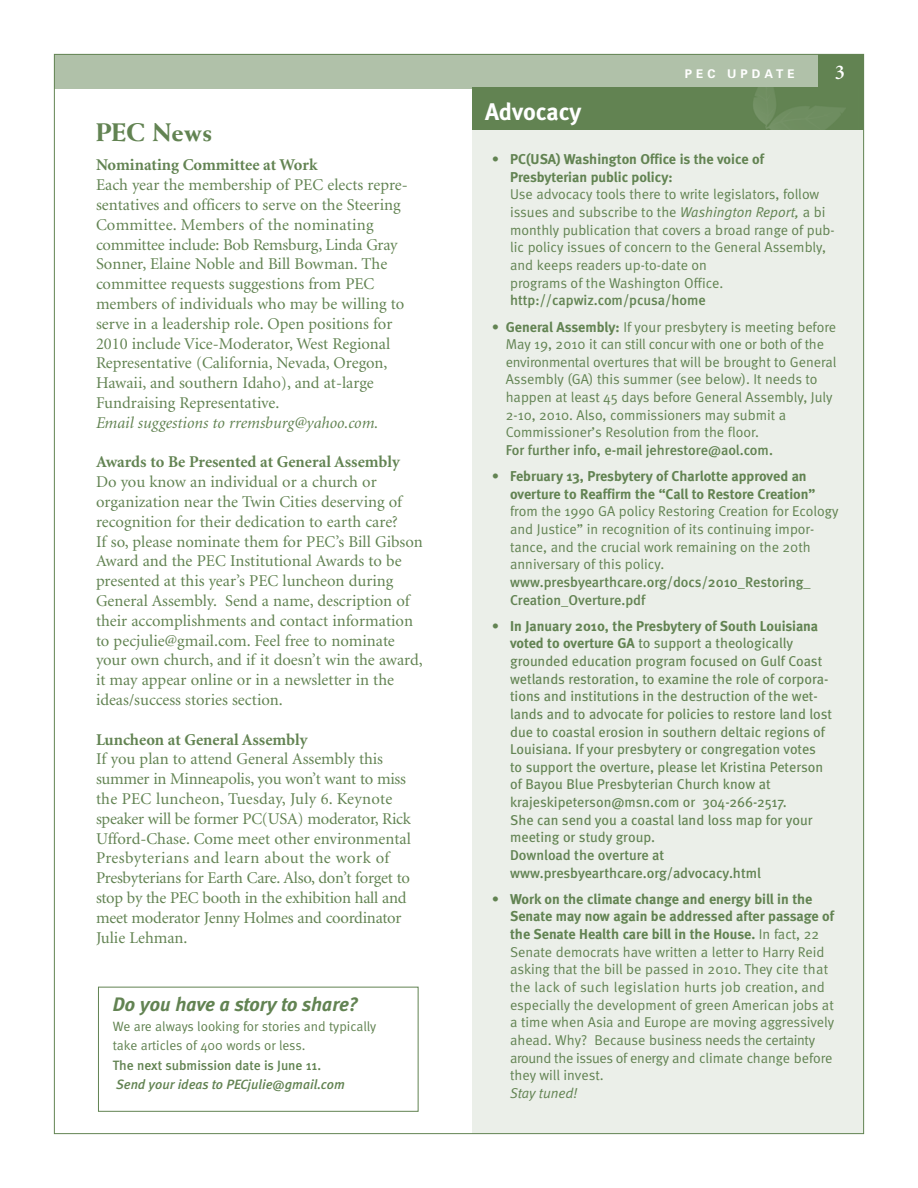
<style>
.page{position:relative;width:918px;height:1188px;background:#fff}
.page>*{position:absolute;margin:0;border:0;box-sizing:border-box;transform-origin:0 0}
.t1{font:800 25.5px "Weiss";color:#628352}
.t2{font:700 24px "Meta";color:#fff}
.t3{font:600 21px "Minion";color:#fff}
.t4{font:italic 700 19.5px "Meta";color:#628352}
.t5{font:16.5px/19.8px "Minion";color:#628352}
.t6{font:700 16.5px "Minion";color:#628352}
.t7{font:italic 16.5px "Minion";color:#628352}
.t8{font:14.25px/17.7px "Meta Normal";color:#628352}
.t9{font:14.25px/17.7px "Meta";color:#628352}
.t10{font:700 14.25px/17.7px "Meta";color:#628352}
.t11{font:500 14.25px/17.7px "Meta";color:#628352}
.t12{font:italic 14.25px "Meta Normal";letter-spacing:-.005em;color:#628352}
.t13{font:13.5px/19.5px "Meta Normal";color:#628352}
.t14{font:italic 500 13.5px "Meta";color:#628352}
.t15{font:500 13.5px "Meta";color:#628352}
.t16{font:700 12px "Univers";letter-spacing:.335em;color:#fff}
.s1{font-style:italic}
.s2{font-family:"Meta";font-weight:700}
.s3{font-weight:700}
.s4{font-family:"Meta Normal";font-weight:400}
</style>
<div class="page">
<div style="left:472px;top:111px;width:392px;height:1023px;background:#ebefe9"></div>
<div style="left:54px;top:54px;width:810px;height:34px;background:#b0c1a9"></div>
<div style="left:819px;top:54px;width:45px;height:34px;background:#628352"></div>
<div style="left:472px;top:88px;width:392px;height:42px;background:#628352"></div>
<img style="left:753px;top:88px;width:92px;height:42px">
<div style="left:98px;top:987px;width:320px;height:125px;border:1px solid #628352"></div>
<h1 class="t1" style="left:96px;top:123px;width:118px">PEC News</h1>
<p class="t6" style="left:96px;top:159px;width:223px">Nominating Committee at Work</p>
<p class="t5" style="left:96px;top:176px;width:313px">Each year the membership of PEC elects repre&shy;sentatives and officers to serve on the Steering Committee. Members of the nominating committee include: Bob Remsburg, Linda Gray Sonner, Elaine Noble and Bill Bowman. The committee requests suggestions from PEC members of individuals who may be willing to serve in a leadership role. Open positions for 2010 include Vice-Moderator, West Regional Representative (California, Nevada, Oregon, Hawaii, and southern Idaho), and at-large Fundraising Representative.</p>
<p class="t7" style="left:96px;top:416px;width:284px">Email suggestions to rremsburg@yahoo.com.</p>
<p class="t6" style="left:96px;top:456px;width:305px">Awards to Be Presented at General Assembly</p>
<p class="t5" style="left:96px;top:473px;width:328px">Do you know an individual or a church or organization near the Twin Cities deserving of recognition for their dedication to earth care?<br>If so, please nominate them for PEC’s Bill Gibson Award and the PEC Institutional Awards to be presented at this year’s PEC luncheon during General Assembly. Send a name, description of their accomplishments and contact information to pecjulie@gmail.com. Feel free to nominate your own church, and if it doesn’t win the award, it may appear online or in a newsletter in the ideas/success stories section.</p>
<p class="t6" style="left:96px;top:733px;width:213px">Luncheon at General Assembly</p>
<p class="t5" style="left:96px;top:750px;width:316px">If you plan to attend General Assembly this summer in Minneapolis, you won’t want to miss the PEC luncheon, Tuesday, July 6. Keynote speaker will be former PC(USA) moderator, Rick Ufford-Chase. Come meet other environmental Presbyterians and learn about the work of Presbyterians for Earth Care. Also, don’t forget to stop by the PEC booth in the exhibition hall and meet moderator Jenny Holmes and coordinator Julie Lehman.</p>
<p class="t4" style="left:113px;top:997px;width:246px">Do you have a story to share?</p>
<p class="t13" style="left:113px;top:1017px;width:265px">We are always looking for stories and typically take articles of 400 words or less.</p>
<p class="t15" style="left:113px;top:1060px;width:210px">The next submission date is June 11.</p>
<p class="t14" style="left:116px;top:1079px;width:230px">Send your ideas to PECjulie@gmail.com</p>
<p class="t16" style="left:685px;top:69px;width:112px">PEC UPDATE</p>
<p class="t3" style="left:835px;top:64px;width:12px">3</p>
<h2 class="t2" style="left:485px;top:103px;width:98px">Advocacy</h2>
<p class="t10" style="left:510px;top:152px;width:255px;text-indent:-18px">• PC(USA) Washington Office is the voice of<br>Presbyterian public policy:</p>
<p class="t8" style="left:510px;top:187px;width:326px">Use advocacy tools there to write legislators, follow issues and subscribe to the <span class="s1">Washington Report,</span> a bi monthly publication that covers a broad range of pub&shy;lic policy issues of concern to the General Assembly, and keeps readers up-to-date on<br>programs of the Washington Office.</p>
<p class="t11" style="left:510px;top:293px;width:197px">http://capwiz.com/pcusa/home</p>
<p class="t8" style="left:506px;top:319px;width:332px;text-indent:-14px"><span class="s2">• General Assembly:</span> If your presbytery is meeting before May 19, 2010 it can still concur with one or both of the environmental overtures that will be brought to General Assembly (GA) this summer (see below). It needs to happen at least 45 days before General Assembly, July 2-10, 2010. Also, commissioners may submit a Commissioner’s Resolution from the floor.</p>
<p class="t11" style="left:506px;top:442px;width:269px">For further info, e-mail jehrestore@aol.com.</p>
<p class="t10" style="left:510px;top:469px;width:307px;text-indent:-18px">• February 13, Presbytery of Charlotte approved an overture to Reaffirm the “Call to Restore Creation”</p>
<p class="t8" style="left:510px;top:504px;width:330px">from the 1990 GA policy Restoring Creation for Ecology and Justice” in recognition of its continuing impor&shy;tance, and the crucial work remaining on the 20th anniversary of this policy.</p>
<p class="t11" style="left:510px;top:574px;width:302px">www.presbyearthcare.org/docs/2010_Restoring_<br>Creation_Overture.pdf</p>
<p class="t9" style="left:510px;top:618px;width:323px;text-indent:-18px"><span class="s3">• In January 2010, the Presbytery of South Louisiana voted to overture GA</span> to support a theologically grounded education program focused on Gulf Coast wetlands restoration, to examine the role of corpora&shy;tions and institutions in the destruction of the wet&shy;lands and to advocate for policies to restore land lost due to coastal erosion in southern deltaic regions of Louisiana. If your presbytery or congregation votes<br>to support the overture, please let Kristina Peterson of Bayou Blue Presbyterian Church know at krajeskipeterson@msn.com or 304-266-2517.<br>She can send you a coastal land loss map for your meeting or study group.</p>
<p class="t11" style="left:510px;top:847px;width:252px">Download the overture at www.presbyearthcare.org/advocacy.html</p>
<p class="t10" style="left:510px;top:891px;width:326px;text-indent:-18px">• Work on the climate change and energy bill in the<br>Senate may now again be addressed after passage of the Senate Health care bill in the House. <span class="s4">In fact, 22</span></p>
<p class="t8" style="left:510px;top:944px;width:326px">Senate democrats have written a letter to Harry Reid asking that the bill be passed in 2010. They cite that the lack of such legislation hurts job creation, and especially the development of green American jobs at a time when Asia and Europe are moving aggressively ahead. Why? Because business needs the certainty around the issues of energy and climate change before they will invest.</p>
<p class="t12" style="left:510px;top:1088px;width:69px">Stay tuned!</p>
</div>
